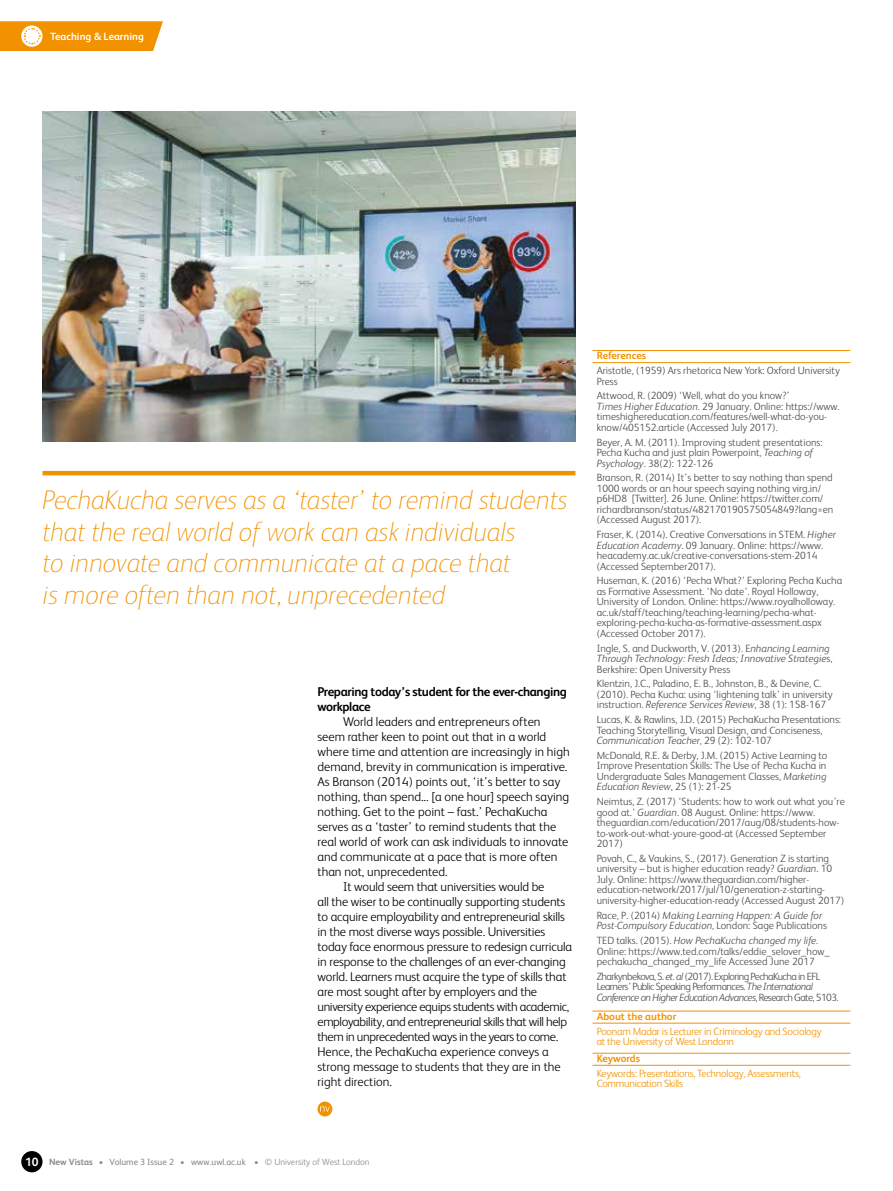
<style>
.page{position:relative;width:893px;height:1191px;background:#fff}
.page>*{position:absolute;margin:0;border:0;box-sizing:border-box;transform-origin:0 0}
.t1{font:italic 100 27px/31.5px "FS Albert";color:#f39200}
.t2{font:300 12.75px "FS Albert";letter-spacing:-.01em;color:#000}
.t3{font:300 12.75px "FS Albert";letter-spacing:-.03em;color:#000}
.t4{font:700 12.75px/15px "FS Albert";letter-spacing:-.03em;color:#000}
.t5{font:300 10.5px/10.5px "FS Albert";color:#4a4a49}
.t6{font:italic 300 10.5px/10.5px "FS Albert";color:#4a4a49}
.t7{font:300 10.5px/10.5px "FS Albert";letter-spacing:-.05em;color:#4a4a49}
.t8{font:300 10.5px/10.5px "FS Albert";letter-spacing:-.02em;color:#f39200}
.t9{font:700 10.5px "FS Albert";color:#f39200}
.t10{font:700 10.5px "FS Albert";color:#fff}
.t11{font:300 9px "FS Albert";color:#878787}
.s1{font-style:italic}
.s2{font-style:normal}
.s3{font-weight:700;font-size:12px;color:#fff}
.s4{font-weight:700}
.s5{font-weight:400}
</style>
<div class="page">
<div style="left:21px;top:1151px;width:22px;height:21px;background:#000;border-radius:50%"></div>
<svg style="left:317px;top:1101px;width:15px;height:15px"></svg>
<svg style="left:320px;top:1106px;width:10px;height:5px"></svg>
<hr style="left:592px;top:350px;width:258px;height:1px;background:#f39200">
<hr style="left:592px;top:362px;width:258px;height:1px;background:#f39200">
<hr style="left:592px;top:1010px;width:258px;height:1px;background:#f39200">
<hr style="left:592px;top:1023px;width:258px;height:1px;background:#f39200">
<hr style="left:592px;top:1053px;width:258px;height:1px;background:#f39200">
<hr style="left:592px;top:1065px;width:258px;height:1px;background:#f39200">
<img style="left:43px;top:111px;width:532px;height:330px">
<svg style="left:0;top:21px;width:163px;height:30px;background:#f49d1a"></svg>
<hr style="left:43px;top:471px;width:532px;height:4px;background:#f39200">
<p class="t10" style="left:50px;top:29px;width:95px">Teaching &amp; Learning</p>
<h1 class="t1" style="left:43px;top:483px;width:526px">PechaKucha serves as a ‘taster’ to remind students that the real world of work can ask individuals<br>to innovate and communicate at a pace that<br>is more often than not, unprecedented</h1>
<p class="t4" style="left:317px;top:684px;width:251px">Preparing today’s student for the ever-changing workplace</p>
<p class="t2" style="left:343px;top:713px;width:199px">World leaders and entrepreneurs often</p>
<p class="t2" style="left:317px;top:728px;width:230px">seem rather keen to point out that in a world</p>
<p class="t2" style="left:317px;top:743px;width:254px">where time and attention are increasingly in high</p>
<p class="t2" style="left:317px;top:758px;width:251px">demand, brevity in communication is imperative.</p>
<p class="t2" style="left:317px;top:773px;width:244px">As Branson (2014) points out, ‘it’s better to say</p>
<p class="t2" style="left:317px;top:788px;width:253px">nothing, than spend... [a one hour] speech saying</p>
<p class="t2" style="left:317px;top:803px;width:231px">nothing. Get to the point – fast.’ PechaKucha</p>
<p class="t2" style="left:317px;top:818px;width:240px">serves as a ‘taster’ to remind students that the</p>
<p class="t2" style="left:317px;top:833px;width:252px">real world of work can ask individuals to innovate</p>
<p class="t2" style="left:317px;top:848px;width:241px">and communicate at a pace that is more often</p>
<p class="t2" style="left:317px;top:863px;width:132px">than not, unprecedented.</p>
<p class="t2" style="left:343px;top:878px;width:203px">It would seem that universities would be</p>
<p class="t2" style="left:317px;top:893px;width:249px">all the wiser to be continually supporting students</p>
<p class="t2" style="left:317px;top:908px;width:249px">to acquire employability and entrepreneurial skills</p>
<p class="t2" style="left:317px;top:923px;width:229px">in the most diverse ways possible. Universities</p>
<p class="t2" style="left:317px;top:938px;width:256px">today face enormous pressure to redesign curricula</p>
<p class="t2" style="left:317px;top:953px;width:250px">in response to the challenges of an ever-changing</p>
<p class="t2" style="left:317px;top:968px;width:250px">world. Learners must acquire the type of skills that</p>
<p class="t2" style="left:317px;top:983px;width:221px">are most sought after by employers and the</p>
<p class="t3" style="left:317px;top:998px;width:253px">university experience equips students with academic,</p>
<p class="t3" style="left:317px;top:1013px;width:251px">employability, and entrepreneurial skills that will help</p>
<p class="t3" style="left:317px;top:1028px;width:242px">them in unprecedented ways in the years to come.</p>
<p class="t2" style="left:317px;top:1043px;width:233px">Hence, the PechaKucha experience conveys a</p>
<p class="t2" style="left:317px;top:1058px;width:245px">strong message to students that they are in the</p>
<p class="t2" style="left:317px;top:1073px;width:76px">right direction.</p>
<p class="t9" style="left:597px;top:348px;width:51px">References</p>
<p class="t5" style="left:597px;top:365px;width:245px">Aristotle, (1959) Ars rhetorica New York: Oxford University<br>Press</p>
<p class="t5" style="left:597px;top:390px;width:244px">Attwood, R. (2009) ‘Well, what do you know?’<br><span class="s1">Times Higher Education</span>. 29 January. Online: https://www. timeshighereducation.com/features/well-what-do-you&shy;know/405152.article (Accessed July 2017).</p>
<p class="t5" style="left:597px;top:436px;width:227px">Beyer, A. M. (2011). Improving student presentations:<br>Pecha Kucha and just plain Powerpoint, <span class="s1">Teaching of<br>Psychology</span>. 38(2): 122-126</p>
<p class="t5" style="left:597px;top:472px;width:238px">Branson, R. (2014) It’s better to say nothing than spend 1000 words or an hour speech saying nothing virg.in/ p6HD8 [Twitter]. 26 June. Online: https://twitter.com/ richardbranson/status/482170190575054849?lang=en (Accessed August 2017).</p>
<p class="t5" style="left:597px;top:529px;width:241px">Fraser, K. (2014). Creative Conversations in STEM. <span class="s1">Higher Education Academy</span>. 09 January. Online: https://www. heacademy.ac.uk/creative-conversations-stem-2014 (Accessed September2017).</p>
<p class="t5" style="left:597px;top:575px;width:247px">Huseman, K. (2016) ‘Pecha What?’ Exploring Pecha Kucha as Formative Assessment. ‘No date’. Royal Holloway, University of London. Online: https://www.royalholloway. ac.uk/staff/teaching/teaching-learning/pecha-what&shy;exploring-pecha-kucha-as-formative-assessment.aspx (Accessed October 2017).</p>
<p class="t6" style="left:597px;top:642px;width:237px"><span class="s2">Ingle, S. and Duckworth, V. (2013). E</span>nhancing Learning<br>Through Technology: Fresh Ideas; Innovative Strategie<span class="s2">s,<br>Berkshire: Open University Press</span></p>
<p class="t5" style="left:597px;top:678px;width:237px">Klentzin, J.C., Paladino, E. B., Johnston, B., &amp; Devine, C. (2010). Pecha Kucha: using ‘lightening talk’ in university instruction. <span class="s1">Reference Services Review</span>, 38 (1): 158-167</p>
<p class="t5" style="left:597px;top:714px;width:246px">Lucas, K. &amp; Rawlins, J.D. (2015) PechaKucha Presentations:<br>Teaching Storytelling, Visual Design, and Conciseness,<br><span class="s1">Communication Teacher</span>, 29 (2): 102-107</p>
<p class="t5" style="left:597px;top:749px;width:232px;text-align:justify">McDonald, R.E. &amp; Derby, J.M. (2015) Active Learning to Improve Presentation Skills: The Use of Pecha Kucha in Undergraduate Sales Management Classes, <span class="s1">Marketing Education Review</span>, 25 (1): 21-25</p>
<p class="t5" style="left:597px;top:796px;width:250px">Neimtus, Z. (2017) ‘Students: how to work out what you’re good at.’ <span class="s1">Guardian</span>. 08 August. Online: https://www. theguardian.com/education/2017/aug/08/students-how&shy;to-work-out-what-youre-good-at (Accessed September 2017)</p>
<p class="t5" style="left:597px;top:852px;width:249px">Povah, C., &amp; Vaukins, S., (2017). Generation Z is starting university – but is higher education ready? <span class="s1">Guardian</span>. 10<br>July. Online: https://www.theguardian.com/higher&shy;education-network/2017/jul/10/generation-z-starting&shy;university-higher-education-ready (Accessed August 2017)</p>
<p class="t6" style="left:597px;top:909px;width:232px"><span class="s2">Race, P. (2014)</span> Making Learning Happen: A Guide for<br>Post-Compulsory Education<span class="s2">, London: Sage Publications</span></p>
<p class="t5" style="left:597px;top:934px;width:235px">TED talks. (2015). <span class="s1">How PechaKucha changed my life</span>.<br>Online: https://www.ted.com/talks/eddie_selover_how_ pechakucha_changed_my_life Accessed June 2017</p>
<p class="t7" style="left:597px;top:970px;width:243px">Zharkynbekova, S. <span class="s1">et. al</span> (2017). Exploring PechaKucha in EFL<br>Learners’ Public Speaking Performances. <span class="s1">The International<br>Conference on Higher Education Advances</span>, Research Gate, 5103.</p>
<p class="t9" style="left:597px;top:1009px;width:81px">About the author</p>
<p class="t8" style="left:597px;top:1025px;width:226px">Poonam Madar is Lecturer in Criminology and Sociology at the University of West Londonn</p>
<p class="t9" style="left:597px;top:1051px;width:45px">Keywords</p>
<p class="t8" style="left:597px;top:1067px;width:206px">Keywords: Presentations, Technology, Assessments,<br>Communication Skills</p>
<p class="t11" style="left:25px;top:1156px;width:346px"><span class="s3">10</span> <span class="s4">New Vistas</span> • <span class="s5">Volume 3 Issue 2</span> • <span class="s5">www.uwl.ac.uk</span> • © University of West London</p>
</div>
